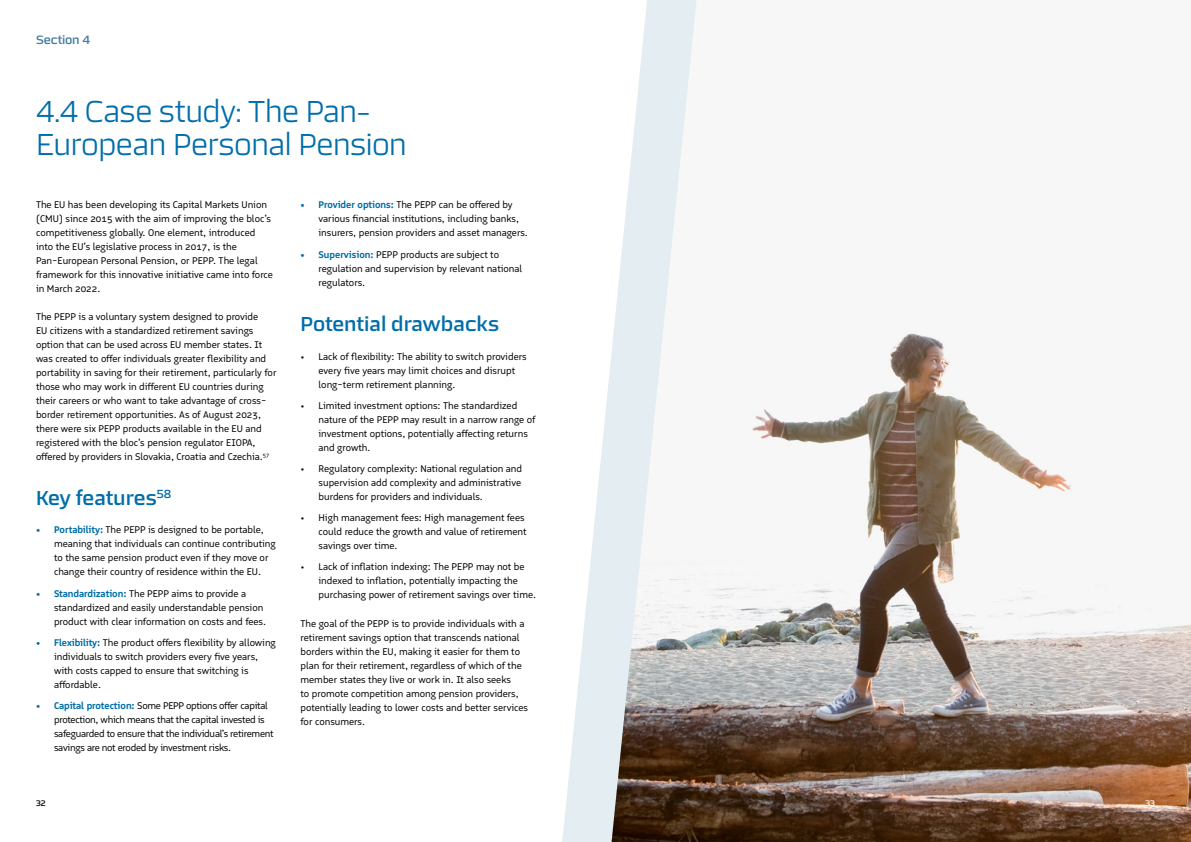
<style>
.page{position:relative;width:1191px;height:842px;background:#fff}
.page>*{position:absolute;margin:0;border:0;box-sizing:border-box;transform-origin:0 0}
.t1{font:300 30px/33px "Certo Sans";letter-spacing:-.03em;color:#006ea9}
.t2{font:20px "Certo Sans";color:#006ea9}
.t3{font:12px "Certo Sans";letter-spacing:-.01em;color:#437da0}
.t4{font:10px/14px "Logical";color:#000}
.t5{font:10px/14px "Logical";letter-spacing:-.025em;color:#000}
.t6{font:8px "Certo Sans";color:#000}
.t7{font:8px "Certo Sans";color:#fff}
.s1{font-weight:700;color:#006ea9}
</style>
<div class="page">
<svg style="left:562px;top:362px;width:49px;height:480px"></svg>
<img style="left:611px;top:0;width:580px;height:842px">
<p class="t3" style="left:36px;top:32px;width:56px">Section 4</p>
<h1 class="t1" style="left:36px;top:95px;width:373px">4.4 Case study: The Pan-<br>European Personal Pension</h1>
<p class="t4" style="left:36px;top:198px;width:238px">The EU has been developing its Capital Markets Union (CMU) since 2015 with the aim of improving the bloc’s competitiveness globally. One element, introduced into the EU’s legislative process in 2017, is the Pan-European Personal Pension, or PEPP. The legal framework for this innovative initiative came into force in March 2022.</p>
<p class="t4" style="left:36px;top:310px;width:242px">The PEPP is a voluntary system designed to provide<br>EU citizens with a standardized retirement savings option that can be used across EU member states. It was created to offer individuals greater flexibility and portability in saving for their retirement, particularly for those who may work in different EU countries during their careers or who want to take advantage of cross&shy;border retirement opportunities. As of August 2023, there were six PEPP products available in the EU and registered with the bloc’s pension regulator EIOPA, offered by providers in Slovakia, Croatia and Czechia.<sup>57</sup></p>
<p class="t4" style="left:318px;top:198px;width:211px;text-indent:-18px"><span class="s1">• Provider options:</span> The PEPP can be offered by various financial institutions, including banks, insurers, pension providers and asset managers.</p>
<p class="t4" style="left:318px;top:247px;width:205px;text-indent:-18px"><span class="s1">• Supervision:</span> PEPP products are subject to regulation and supervision by relevant national regulators.</p>
<h2 class="t2" style="left:300px;top:311px;width:200px">Potential drawbacks</h2>
<p class="t4" style="left:318px;top:349px;width:209px;text-indent:-18px">• Lack of flexibility: The ability to switch providers every five years may limit choices and disrupt long-term retirement planning.</p>
<p class="t4" style="left:318px;top:398px;width:218px;text-indent:-18px">• Limited investment options: The standardized nature of the PEPP may result in a narrow range of investment options, potentially affecting returns and growth.</p>
<p class="t4" style="left:318px;top:461px;width:205px;text-align:justify;text-indent:-18px">• Regulatory complexity: National regulation and supervision add complexity and administrative burdens for providers and individuals.</p>
<p class="t4" style="left:318px;top:511px;width:209px;text-indent:-18px">• High management fees: High management fees could reduce the growth and value of retirement savings over time.</p>
<p class="t4" style="left:318px;top:560px;width:219px;text-indent:-18px">• Lack of inflation indexing: The PEPP may not be indexed to inflation, potentially impacting the purchasing power of retirement savings over time.</p>
<p class="t4" style="left:300px;top:616px;width:229px">The goal of the PEPP is to provide individuals with a retirement savings option that transcends national borders within the EU, making it easier for them to plan for their retirement, regardless of which of the member states they live or work in. It also seeks<br>to promote competition among pension providers, potentially leading to lower costs and better services for consumers.</p>
<h2 class="t2" style="left:36px;top:485px;width:137px">Key features<sup>58</sup></h2>
<p class="t4" style="left:54px;top:523px;width:223px;text-indent:-18px"><span class="s1">• Portability:</span> The PEPP is designed to be portable, meaning that individuals can continue contributing to the same pension product even if they move or change their country of residence within the EU.</p>
<p class="t4" style="left:54px;top:586px;width:214px;text-indent:-18px"><span class="s1">• Standardization:</span> The PEPP aims to provide a standardized and easily understandable pension product with clear information on costs and fees.</p>
<p class="t4" style="left:54px;top:635px;width:223px;text-indent:-18px"><span class="s1">• Flexibility:</span> The product offers flexibility by allowing individuals to switch providers every five years, with costs capped to ensure that switching is affordable.</p>
<p class="t5" style="left:54px;top:698px;width:221px;text-indent:-18px"><span class="s1">• Capital protection:</span> Some PEPP options offer capital protection, which means that the capital invested is safeguarded to ensure that the individual’s retirement savings are not eroded by investment risks.</p>
<p class="t6" style="left:36px;top:798px;width:11px">32</p>
<p class="t7" style="left:1145px;top:798px;width:11px">33</p>
</div>
